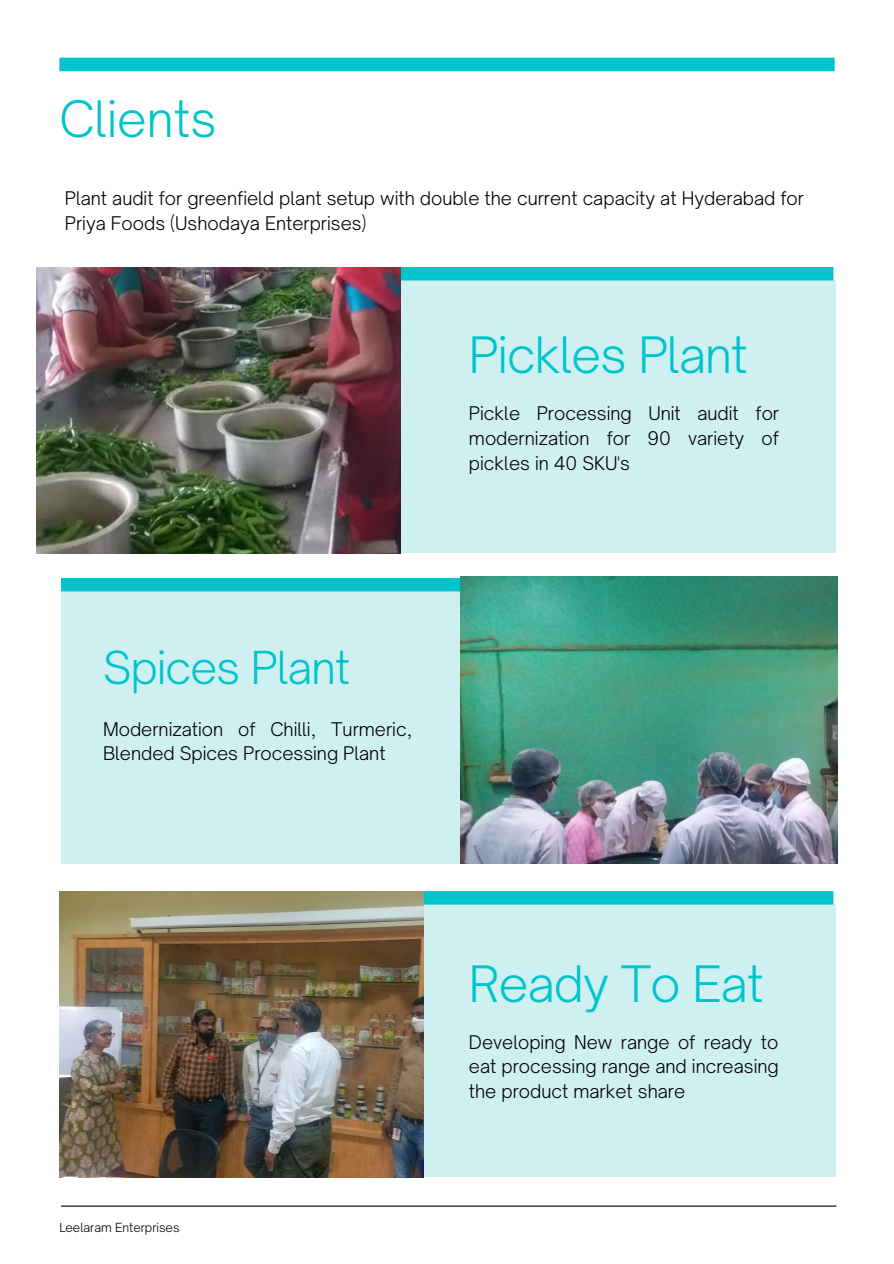
<style>
.page{position:relative;width:894px;height:1264px;background:#fff}
.page>*{position:absolute;margin:0;border:0;box-sizing:border-box;transform-origin:0 0}
.t1{font:300 48px "Open Sauce One";letter-spacing:-.015em;color:#00c4cc}
.t2{font:300 43.5px "Open Sauce One";letter-spacing:-.015em;color:#00c4cc}
.t3{font:300 18px/24.8px "Open Sauce One";color:#000}
.t4{font:300 12px "Open Sauce One";color:#000}
</style>
<div class="page">
<div style="left:59px;top:58px;width:775px;height:13px;background:#00c4cc"></div>
<hr style="left:61px;top:1205px;width:775px;height:1px;background:#000">
<div style="left:61px;top:904px;width:774px;height:273px;background:#cff0f1"></div>
<div style="left:61px;top:591px;width:468px;height:273px;background:#cff0f1"></div>
<div style="left:61px;top:280px;width:774px;height:273px;background:#cff0f1"></div>
<div style="left:400px;top:891px;width:433px;height:13px;background:#00c4cc"></div>
<div style="left:61px;top:578px;width:468px;height:13px;background:#00c4cc"></div>
<div style="left:400px;top:267px;width:433px;height:13px;background:#00c4cc"></div>
<img style="left:36px;top:267px;width:364px;height:286px">
<img style="left:59px;top:891px;width:364px;height:286px">
<img style="left:461px;top:576px;width:376px;height:287px">
<h1 class="t1" style="left:59px;top:89px;width:159px">Clients</h1>
<p class="t3" style="left:65px;top:185px;width:740px">Plant audit for greenfield plant setup with double the current capacity at Hyderabad for<br>Priya Foods (Ushodaya Enterprises)</p>
<h1 class="t1" style="left:469px;top:325px;width:280px">Pickles Plant</h1>
<p class="t3" style="left:469px;top:401px;width:311px;text-align:justify">Pickle Processing Unit audit for modernization for 90 variety of pickles in 40 SKU's</p>
<h2 class="t2" style="left:103px;top:640px;width:249px">Spices Plant</h2>
<p class="t3" style="left:103px;top:716px;width:311px">Modernization of Chilli, Turmeric,<br>Blended Spices Processing Plant</p>
<p class="t4" style="left:59px;top:1220px;width:122px">Leelaram Enterprises</p>
<h1 class="t1" style="left:469px;top:953px;width:296px">Ready To Eat</h1>
<p class="t3" style="left:469px;top:1029px;width:311px;text-align:justify">Developing New range of ready to eat processing range and increasing the product market share</p>
</div>
